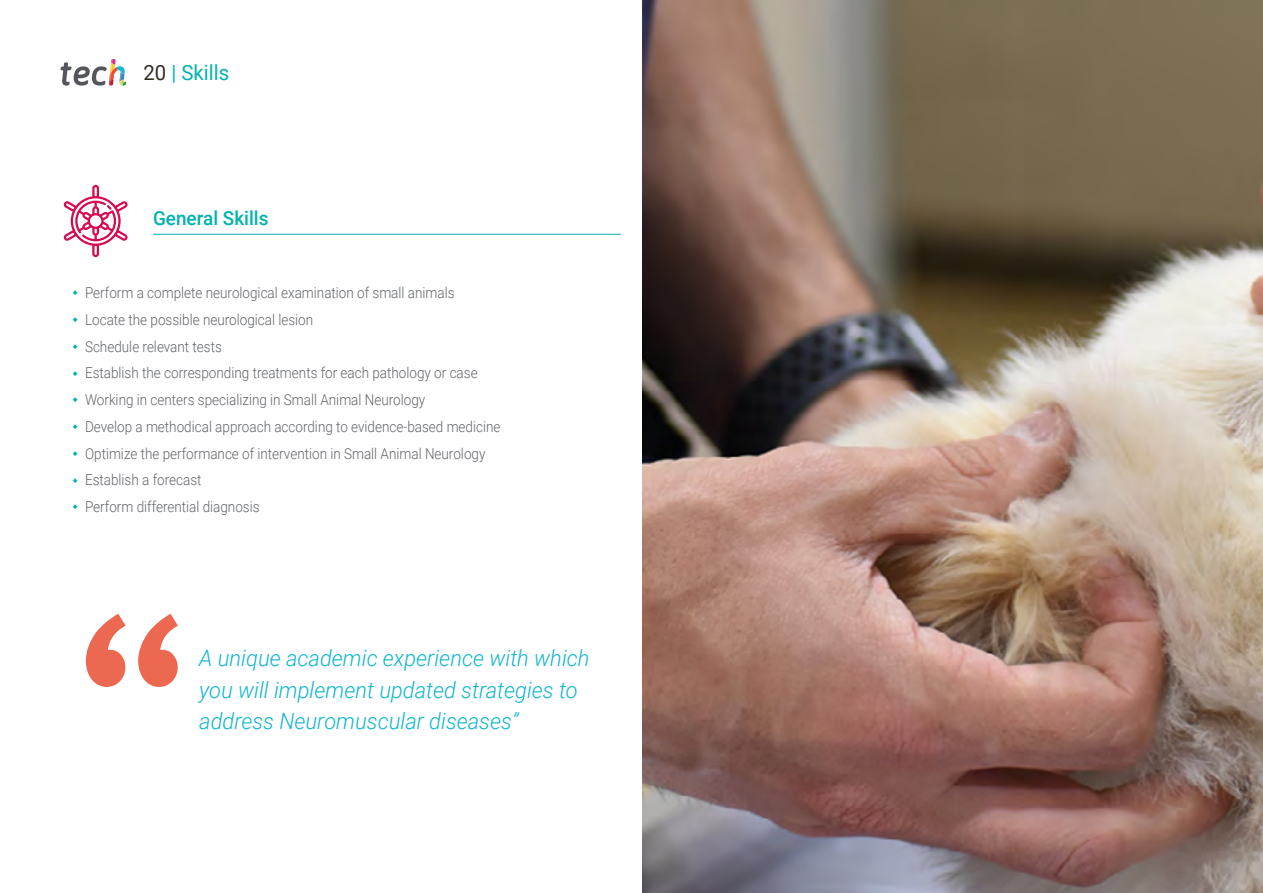
<style>
.page{position:relative;width:1263px;height:893px;background:#fff}
.page>*{position:absolute;margin:0;border:0;box-sizing:border-box;transform-origin:0 0}
.t1{font:italic 300 22.5px/31.5px "Roboto";color:#0fb6cf}
.t2{font:21px "Roboto";color:#00b2af}
.t3{font:500 19.5px "Roboto";color:#00b2af}
.t4{font:300 15px/26.7px "Roboto";color:#61646a;scale:.9 1}
.s1{color:#312e20}
</style>
<div class="page">
<hr style="left:153px;top:234px;width:468px;height:1px;background:#00b2af">
<svg style="left:63px;top:185px;width:65px;height:72px"></svg>
<svg style="left:61px;top:59px;width:65px;height:27px"></svg>
<img style="left:642px;top:0;width:621px;height:893px">
<svg style="left:86px;top:614px;width:92px;height:73px"></svg>
<h2 class="t2" style="left:144px;top:57px;width:87px"><span class="s1">20</span> | Skills</h2>
<h3 class="t3" style="left:153px;top:205px;width:117px">General Skills</h3>
<p class="t4" style="left:85px;top:279px;width:463px">Perform a complete neurological examination of small animals<br>Locate the possible neurological lesion<br>Schedule relevant tests<br>Establish the corresponding treatments for each pathology or case Working in centers specializing in Small Animal Neurology<br>Develop a methodical approach according to evidence-based medicine Optimize the performance of intervention in Small Animal Neurology Establish a forecast<br>Perform differential diagnosis</p>
<h1 class="t1" style="left:199px;top:642px;width:392px">A unique academic experience with which you will implement updated strategies to address Neuromuscular diseases”</h1>
</div>
